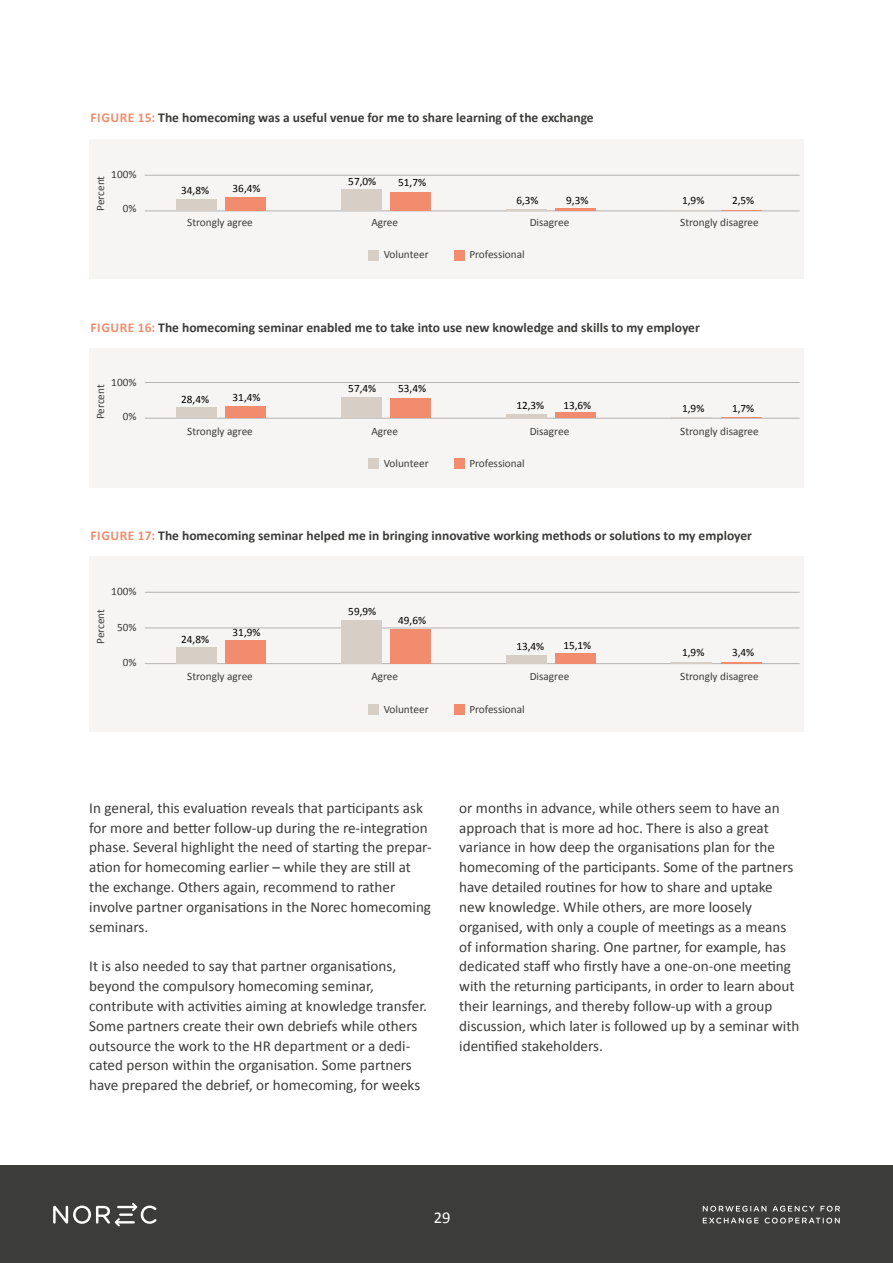
<style>
.page{position:relative;width:893px;height:1263px;background:#fff}
.page>*{position:absolute;margin:0;border:0;box-sizing:border-box;transform-origin:0 0}
.t1{font:16.5px "Calibri";color:#fff}
.t2{font:15.15px/19.8px "Calibri";color:#3c3c3b}
.t3{font:700 13.5px "Calibri";color:#3c3c3b}
.t4{font:11.25px "Calibri";color:#3c3c3b}
.t5{font:11.25px "Calibri";color:#000}
.s1{color:#f18d6e}
</style>
<div class="page">
<div style="left:0;top:1165px;width:893px;height:98px;background:#3c3c3b"></div>
<svg style="left:53px;top:1203px;width:103px;height:23px"></svg>
<svg style="left:703px;top:1206px;width:63px;height:5px"></svg>
<svg style="left:772px;top:1206px;width:42px;height:5px"></svg>
<svg style="left:820px;top:1206px;width:20px;height:5px"></svg>
<svg style="left:703px;top:1217px;width:56px;height:6px"></svg>
<svg style="left:765px;top:1217px;width:75px;height:6px"></svg>
<div style="left:89px;top:139px;width:715px;height:140px;background:#f7f5f4"></div>
<hr style="left:145px;top:210px;width:655px;height:1px;background:#b3b2b2">
<hr style="left:145px;top:175px;width:655px;height:1px;background:#b3b2b2">
<div style="left:176px;top:199px;width:40px;height:12px;background:#d7cfc6"></div>
<div style="left:225px;top:198px;width:41px;height:13px;background:#f18d6e"></div>
<div style="left:341px;top:190px;width:40px;height:21px;background:#d7cfc6"></div>
<div style="left:391px;top:192px;width:40px;height:19px;background:#f18d6e"></div>
<hr style="left:506px;top:209px;width:40px;height:2px;background:#d7cfc6">
<hr style="left:556px;top:208px;width:40px;height:3px;background:#f18d6e">
<hr style="left:671px;top:210px;width:41px;height:1px;background:#d7cfc6">
<hr style="left:721px;top:210px;width:40px;height:1px;background:#f18d6e">
<div style="left:368px;top:250px;width:11px;height:11px;background:#d7cfc6"></div>
<div style="left:454px;top:250px;width:11px;height:11px;background:#f18d6e"></div>
<div style="left:89px;top:348px;width:715px;height:139px;background:#f7f5f4"></div>
<hr style="left:145px;top:418px;width:655px;height:1px;background:#b3b2b2">
<hr style="left:145px;top:382px;width:655px;height:1px;background:#b3b2b2">
<div style="left:176px;top:408px;width:40px;height:10px;background:#d7cfc6"></div>
<div style="left:225px;top:406px;width:41px;height:12px;background:#f18d6e"></div>
<div style="left:341px;top:397px;width:40px;height:21px;background:#d7cfc6"></div>
<div style="left:391px;top:399px;width:40px;height:19px;background:#f18d6e"></div>
<hr style="left:506px;top:414px;width:40px;height:4px;background:#d7cfc6">
<div style="left:556px;top:413px;width:40px;height:5px;background:#f18d6e"></div>
<hr style="left:671px;top:417px;width:41px;height:1px;background:#d7cfc6">
<hr style="left:721px;top:417px;width:40px;height:1px;background:#f18d6e">
<div style="left:368px;top:458px;width:11px;height:11px;background:#d7cfc6"></div>
<div style="left:454px;top:458px;width:11px;height:11px;background:#f18d6e"></div>
<div style="left:89px;top:556px;width:715px;height:176px;background:#f7f5f4"></div>
<hr style="left:145px;top:663px;width:655px;height:1px;background:#b3b2b2">
<hr style="left:145px;top:628px;width:655px;height:1px;background:#b3b2b2">
<hr style="left:145px;top:592px;width:655px;height:1px;background:#b3b2b2">
<div style="left:176px;top:647px;width:40px;height:17px;background:#d7cfc6"></div>
<div style="left:225px;top:640px;width:41px;height:24px;background:#f18d6e"></div>
<div style="left:341px;top:620px;width:40px;height:44px;background:#d7cfc6"></div>
<div style="left:391px;top:629px;width:40px;height:35px;background:#f18d6e"></div>
<div style="left:506px;top:656px;width:40px;height:8px;background:#d7cfc6"></div>
<div style="left:556px;top:653px;width:40px;height:11px;background:#f18d6e"></div>
<hr style="left:671px;top:663px;width:41px;height:1px;background:#d7cfc6">
<hr style="left:721px;top:662px;width:40px;height:2px;background:#f18d6e">
<div style="left:368px;top:704px;width:11px;height:11px;background:#d7cfc6"></div>
<div style="left:454px;top:704px;width:11px;height:11px;background:#f18d6e"></div>
<p class="t5" style="left:233px;top:107px;width:24px">5,6%</p>
<p class="t5" style="left:516px;top:104px;width:24px">7,8%</p>
<p class="t3" style="left:90px;top:108px;width:505px"><span class="s1">FIGURE 15:</span> The homecoming was a useful venue for me to share learning of the exchange</p>
<p class="t4" style="left:111px;top:166px;width:27px">100%</p>
<p class="t4" style="left:93px;top:211px;width:36px;rotate:-90deg">Percent</p>
<p class="t4" style="left:123px;top:200px;width:15px">0%</p>
<p class="t5" style="left:181px;top:182px;width:29px">34,8%</p>
<p class="t5" style="left:233px;top:181px;width:29px">36,4%</p>
<p class="t5" style="left:348px;top:173px;width:29px">57,0%</p>
<p class="t5" style="left:398px;top:175px;width:29px">51,7%</p>
<p class="t5" style="left:516px;top:193px;width:24px">6,3%</p>
<p class="t5" style="left:566px;top:193px;width:24px">9,3%</p>
<p class="t5" style="left:682px;top:193px;width:24px">1,9%</p>
<p class="t5" style="left:732px;top:193px;width:24px">2,5%</p>
<p class="t4" style="left:187px;top:214px;width:67px">Strongly agree</p>
<p class="t4" style="left:371px;top:214px;width:28px">Agree</p>
<p class="t4" style="left:530px;top:214px;width:41px">Disagree</p>
<p class="t4" style="left:680px;top:214px;width:80px">Strongly disagree</p>
<p class="t4" style="left:384px;top:247px;width:46px">Volunteer</p>
<p class="t4" style="left:469px;top:247px;width:57px">Professional</p>
<p class="t5" style="left:348px;top:317px;width:29px">57,0%</p>
<p class="t5" style="left:398px;top:319px;width:29px">51,7%</p>
<p class="t3" style="left:90px;top:318px;width:611px"><span class="s1">FIGURE 16:</span> The homecoming seminar enabled me to take into use new knowledge and skills to my employer</p>
<p class="t5" style="left:181px;top:326px;width:29px">34,8%</p>
<p class="t5" style="left:233px;top:325px;width:29px">36,4%</p>
<p class="t4" style="left:111px;top:375px;width:27px">100%</p>
<p class="t4" style="left:93px;top:419px;width:36px;rotate:-90deg">Percent</p>
<p class="t4" style="left:123px;top:409px;width:15px">0%</p>
<p class="t5" style="left:181px;top:391px;width:29px">28,4%</p>
<p class="t5" style="left:233px;top:390px;width:29px">31,4%</p>
<p class="t5" style="left:348px;top:381px;width:29px">57,4%</p>
<p class="t5" style="left:398px;top:381px;width:29px">53,4%</p>
<p class="t5" style="left:516px;top:397px;width:29px">12,3%</p>
<p class="t5" style="left:563px;top:397px;width:29px">13,6%</p>
<p class="t5" style="left:682px;top:400px;width:24px">1,9%</p>
<p class="t5" style="left:732px;top:400px;width:24px">1,7%</p>
<p class="t4" style="left:187px;top:423px;width:67px">Strongly agree</p>
<p class="t4" style="left:371px;top:423px;width:28px">Agree</p>
<p class="t4" style="left:530px;top:423px;width:41px">Disagree</p>
<p class="t4" style="left:680px;top:423px;width:80px">Strongly disagree</p>
<p class="t4" style="left:384px;top:455px;width:46px">Volunteer</p>
<p class="t4" style="left:469px;top:455px;width:57px">Professional</p>
<p class="t3" style="left:90px;top:526px;width:663px"><span class="s1">FIGURE 17:</span> The homecoming seminar helped me in bringing innovative working methods or solutions to my employer</p>
<p class="t5" style="left:233px;top:528px;width:29px">31,9%</p>
<p class="t5" style="left:181px;top:534px;width:29px">24,8%</p>
<p class="t4" style="left:111px;top:583px;width:27px">100%</p>
<p class="t4" style="left:117px;top:619px;width:21px">50%</p>
<p class="t4" style="left:123px;top:655px;width:15px">0%</p>
<p class="t4" style="left:93px;top:644px;width:36px;rotate:-90deg">Percent</p>
<p class="t5" style="left:181px;top:631px;width:29px">24,8%</p>
<p class="t5" style="left:233px;top:625px;width:29px">31,9%</p>
<p class="t5" style="left:348px;top:604px;width:29px">59,9%</p>
<p class="t5" style="left:398px;top:613px;width:29px">49,6%</p>
<p class="t5" style="left:516px;top:639px;width:29px">13,4%</p>
<p class="t5" style="left:563px;top:637px;width:29px">15,1%</p>
<p class="t5" style="left:682px;top:644px;width:24px">1,9%</p>
<p class="t5" style="left:732px;top:644px;width:24px">3,4%</p>
<p class="t5" style="left:704px;top:664px;width:24px">7,5%</p>
<p class="t4" style="left:187px;top:669px;width:67px">Strongly agree</p>
<p class="t4" style="left:371px;top:669px;width:28px">Agree</p>
<p class="t4" style="left:530px;top:669px;width:41px">Disagree</p>
<p class="t4" style="left:680px;top:669px;width:80px">Strongly disagree</p>
<p class="t4" style="left:384px;top:701px;width:46px">Volunteer</p>
<p class="t4" style="left:469px;top:701px;width:57px">Professional</p>
<p class="t5" style="left:398px;top:795px;width:29px">42,4%</p>
<p class="t2" style="left:89px;top:797px;width:343px">In general, this evaluation reveals that participants ask for more and better follow-up during the re-integration phase. Several highlight the need of starting the prepar&shy;ation for homecoming earlier – while they are still at the exchange. Others again, recommend to rather involve partner organisations in the Norec homecoming seminars.</p>
<p class="t2" style="left:89px;top:956px;width:339px">It is also needed to say that partner organisations, beyond the compulsory homecoming seminar, contribute with activities aiming at knowledge transfer.<br>Some partners create their own debriefs while others outsource the work to the HR department or a dedi&shy;cated person within the organisation. Some partners have prepared the debrief, or homecoming, for weeks</p>
<p class="t5" style="left:181px;top:818px;width:29px">13,7%</p>
<p class="t5" style="left:233px;top:822px;width:24px">5,1%</p>
<p class="t5" style="left:348px;top:886px;width:29px">53,6%</p>
<p class="t2" style="left:459px;top:797px;width:342px">or months in advance, while others seem to have an approach that is more ad hoc. There is also a great variance in how deep the organisations plan for the homecoming of the participants. Some of the partners have detailed routines for how to share and uptake new knowledge. While others, are more loosely organised, with only a couple of meetings as a means of information sharing. One partner, for example, has dedicated staff who firstly have a one-on-one meeting with the returning participants, in order to learn about their learnings, and thereby follow-up with a group discussion, which later is followed up by a seminar with identified stakeholders.</p>
<p class="t5" style="left:513px;top:809px;width:29px">28,3%</p>
<p class="t5" style="left:563px;top:806px;width:29px">32,2%</p>
<p class="t5" style="left:682px;top:825px;width:24px">4,3%</p>
<p class="t5" style="left:513px;top:906px;width:29px">28,3%</p>
<p class="t5" style="left:563px;top:903px;width:29px">32,2%</p>
<p class="t5" style="left:682px;top:922px;width:24px">4,3%</p>
<p class="t1" style="left:434px;top:1206px;width:18px">29</p>
</div>
